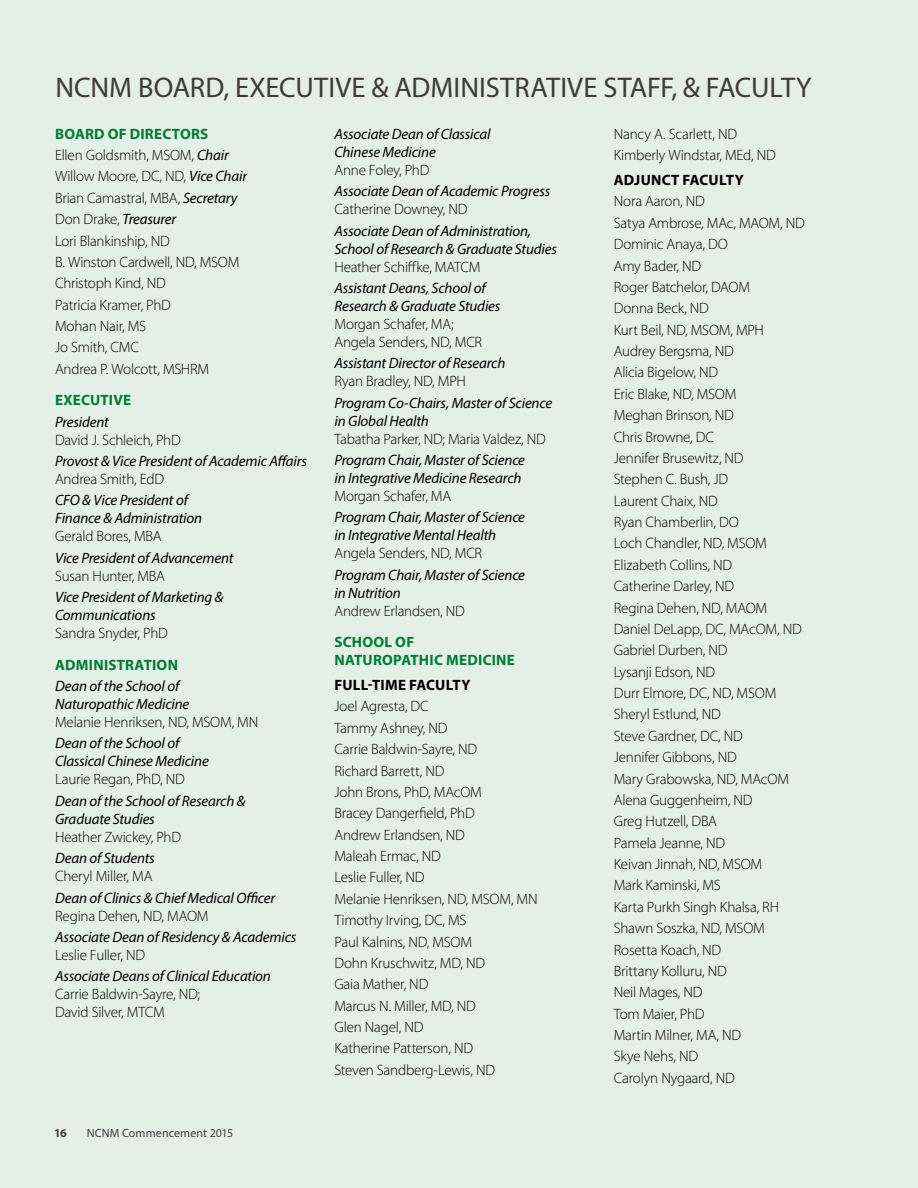
<style>
.page{position:relative;width:918px;height:1188px;background:#e4efe5}
.page>*{position:absolute;margin:0;border:0;box-sizing:border-box;transform-origin:0 0}
.t1{font:28.5px "Myriad Pro";color:#3e3b39}
.t2{font:300 15px/21.3px "Myriad Pro";letter-spacing:-.015em;color:#000}
.t3{font:italic 15px/18px "Myriad Pro";letter-spacing:-.01em;color:#000}
.t4{font:700 15px/18px "Myriad Pro";letter-spacing:.015em;color:#007d37}
.t5{font:700 15px "Myriad Pro";letter-spacing:.01em;color:#000}
.t6{font:12px "Myriad Pro";letter-spacing:.01em;color:#414042}
.t7{font:700 12px "Myriad Pro";color:#414042}
.s1{font-weight:700;color:#007d37}
.s2{font-weight:400;font-style:italic}
</style>
<div class="page">
<h1 class="t1" style="left:55px;top:70px;width:758px">NCNM BOARD, EXECUTIVE &amp; ADMINISTRATIVE STAFF, &amp; FACULTY</h1>
<p class="t2" style="left:55px;top:123px;width:194px"><span class="s1">BOARD OF DIRECTORS<br></span>Ellen Goldsmith, MSOM, <span class="s2">Chair<br></span>Willow Moore, DC, ND, <span class="s2">Vice Chair<br></span>Brian Camastral, MBA, <span class="s2">Secretary<br></span>Don Drake, <span class="s2">Treasurer<br></span>Lori Blankinship, ND<br>B. Winston Cardwell, ND, MSOM<br>Christoph Kind, ND<br>Patricia Kramer, PhD<br>Mohan Nair, MS<br>Jo Smith, CMC<br>Andrea P. Wolcott, MSHRM</p>
<p class="t4" style="left:55px;top:391px;width:78px">EXECUTIVE</p>
<p class="t3" style="left:55px;top:412px;width:55px">President</p>
<p class="t2" style="left:55px;top:429px;width:127px">David J. Schleich, PhD</p>
<p class="t3" style="left:55px;top:452px;width:254px">Provost &amp; Vice President of Academic Affairs</p>
<p class="t2" style="left:55px;top:468px;width:110px">Andrea Smith, EdD</p>
<p class="t3" style="left:55px;top:491px;width:149px">CFO &amp; Vice President of<br>Finance &amp; Administration</p>
<p class="t2" style="left:55px;top:526px;width:108px">Gerald Bores, MBA</p>
<p class="t3" style="left:55px;top:549px;width:180px">Vice President of Advancement</p>
<p class="t2" style="left:55px;top:565px;width:111px">Susan Hunter, MBA</p>
<p class="t3" style="left:55px;top:588px;width:170px">Vice President of Marketing &amp;<br>Communications</p>
<p class="t2" style="left:55px;top:622px;width:114px">Sandra Snyder, PhD</p>
<p class="t4" style="left:55px;top:655px;width:124px">ADMINISTRATION</p>
<p class="t3" style="left:55px;top:677px;width:136px">Dean of the School of<br>Naturopathic Medicine</p>
<p class="t2" style="left:55px;top:711px;width:205px">Melanie Henriksen, ND, MSOM, MN</p>
<p class="t3" style="left:55px;top:734px;width:155px">Dean of the School of<br>Classical Chinese Medicine</p>
<p class="t2" style="left:55px;top:769px;width:131px">Laurie Regan, PhD, ND</p>
<p class="t3" style="left:55px;top:792px;width:192px">Dean of the School of Research &amp;<br>Graduate Studies</p>
<p class="t2" style="left:55px;top:826px;width:128px">Heather Zwickey, PhD</p>
<p class="t3" style="left:55px;top:849px;width:101px">Dean of Students</p>
<p class="t2" style="left:55px;top:865px;width:99px">Cheryl Miller, MA</p>
<p class="t3" style="left:55px;top:888px;width:222px">Dean of Clinics &amp; Chief Medical Officer</p>
<p class="t2" style="left:55px;top:905px;width:155px">Regina Dehen, ND, MAOM</p>
<p class="t3" style="left:55px;top:928px;width:243px">Associate Dean of Residency &amp; Academics</p>
<p class="t2" style="left:55px;top:944px;width:92px">Leslie Fuller, ND</p>
<p class="t3" style="left:55px;top:967px;width:217px">Associate Deans of Clinical Education</p>
<p class="t2" style="left:55px;top:985px;width:147px;line-height:18px">Carrie Baldwin-Sayre, ND;<br>David Silver, MTCM</p>
<p class="t3" style="left:334px;top:125px;width:158px">Associate Dean of Classical<br>Chinese Medicine</p>
<p class="t2" style="left:334px;top:159px;width:97px">Anne Foley, PhD</p>
<p class="t3" style="left:334px;top:182px;width:217px">Associate Dean of Academic Progress</p>
<p class="t2" style="left:334px;top:198px;width:135px">Catherine Downey, ND</p>
<p class="t3" style="left:334px;top:221px;width:224px">Associate Dean of Administration,<br>School of Research &amp; Graduate Studies</p>
<p class="t2" style="left:334px;top:256px;width:148px">Heather Schiffke, MATCM</p>
<p class="t3" style="left:334px;top:279px;width:168px">Assistant Deans, School of<br>Research &amp; Graduate Studies</p>
<p class="t2" style="left:334px;top:315px;width:149px;line-height:18px">Morgan Schafer, MA;<br>Angela Senders, ND, MCR</p>
<p class="t3" style="left:334px;top:354px;width:172px">Assistant Director of Research</p>
<p class="t2" style="left:334px;top:371px;width:133px">Ryan Bradley, ND, MPH</p>
<p class="t3" style="left:334px;top:393px;width:219px">Program Co-Chairs, Master of Science in Global Health</p>
<p class="t2" style="left:334px;top:428px;width:213px">Tabatha Parker, ND; Maria Valdez, ND</p>
<p class="t3" style="left:334px;top:451px;width:192px">Program Chair, Master of Science in Integrative Medicine Research</p>
<p class="t2" style="left:334px;top:485px;width:118px">Morgan Schafer, MA</p>
<p class="t3" style="left:334px;top:508px;width:192px">Program Chair, Master of Science in Integrative Mental Health</p>
<p class="t2" style="left:334px;top:543px;width:149px">Angela Senders, ND, MCR</p>
<p class="t3" style="left:334px;top:566px;width:192px">Program Chair, Master of Science in Nutrition</p>
<p class="t2" style="left:334px;top:600px;width:132px">Andrew Erlandsen, ND</p>
<p class="t4" style="left:335px;top:633px;width:182px">SCHOOL OF<br>NATUROPATHIC MEDICINE</p>
<p class="t5" style="left:335px;top:675px;width:137px">FULL-TIME FACULTY</p>
<p class="t2" style="left:334px;top:696px;width:205px">Joel Agresta, DC<br>Tammy Ashney, ND<br>Carrie Baldwin-Sayre, ND<br>Richard Barrett, ND<br>John Brons, PhD, MAcOM<br>Bracey Dangerfield, PhD<br>Andrew Erlandsen, ND<br>Maleah Ermac, ND<br>Leslie Fuller, ND<br>Melanie Henriksen, ND, MSOM, MN<br>Timothy Irving, DC, MS<br>Paul Kalnins, ND, MSOM<br>Dohn Kruschwitz, MD, ND<br>Gaia Mather, ND<br>Marcus N. Miller, MD, ND<br>Glen Nagel, ND<br>Katherine Patterson, ND<br>Steven Sandberg-Lewis, ND</p>
<p class="t2" style="left:614px;top:123px;width:164px">Nancy A. Scarlett, ND<br>Kimberly Windstar, MEd, ND</p>
<p class="t5" style="left:614px;top:170px;width:131px">ADJUNCT FACULTY</p>
<p class="t2" style="left:614px;top:191px;width:193px">Nora Aaron, ND<br>Satya Ambrose, MAc, MAOM, ND<br>Dominic Anaya, DO<br>Amy Bader, ND<br>Roger Batchelor, DAOM<br>Donna Beck, ND<br>Kurt Beil, ND, MSOM, MPH<br>Audrey Bergsma, ND<br>Alicia Bigelow, ND<br>Eric Blake, ND, MSOM<br>Meghan Brinson, ND<br>Chris Browne, DC<br>Jennifer Brusewitz, ND<br>Stephen C. Bush, JD<br>Laurent Chaix, ND<br>Ryan Chamberlin, DO<br>Loch Chandler, ND, MSOM<br>Elizabeth Collins, ND<br>Catherine Darley, ND<br>Regina Dehen, ND, MAOM<br>Daniel DeLapp, DC, MAcOM, ND<br>Gabriel Durben, ND<br>Lysanji Edson, ND<br>Durr Elmore, DC, ND, MSOM<br>Sheryl Estlund, ND<br>Steve Gardner, DC, ND<br>Jennifer Gibbons, ND<br>Mary Grabowska, ND, MAcOM<br>Alena Guggenheim, ND<br>Greg Hutzell, DBA<br>Pamela Jeanne, ND<br>Keivan Jinnah, ND, MSOM<br>Mark Kaminski, MS<br>Karta Purkh Singh Khalsa, RH<br>Shawn Soszka, ND, MSOM<br>Rosetta Koach, ND<br>Brittany Kolluru, ND<br>Neil Mages, ND<br>Tom Maier, PhD<br>Martin Milner, MA, ND<br>Skye Nehs, ND<br>Carolyn Nygaard, ND</p>
<p class="t7" style="left:54px;top:1125px;width:14px">16</p>
<p class="t6" style="left:87px;top:1125px;width:148px">NCNM Commencement 2015</p>
</div>
